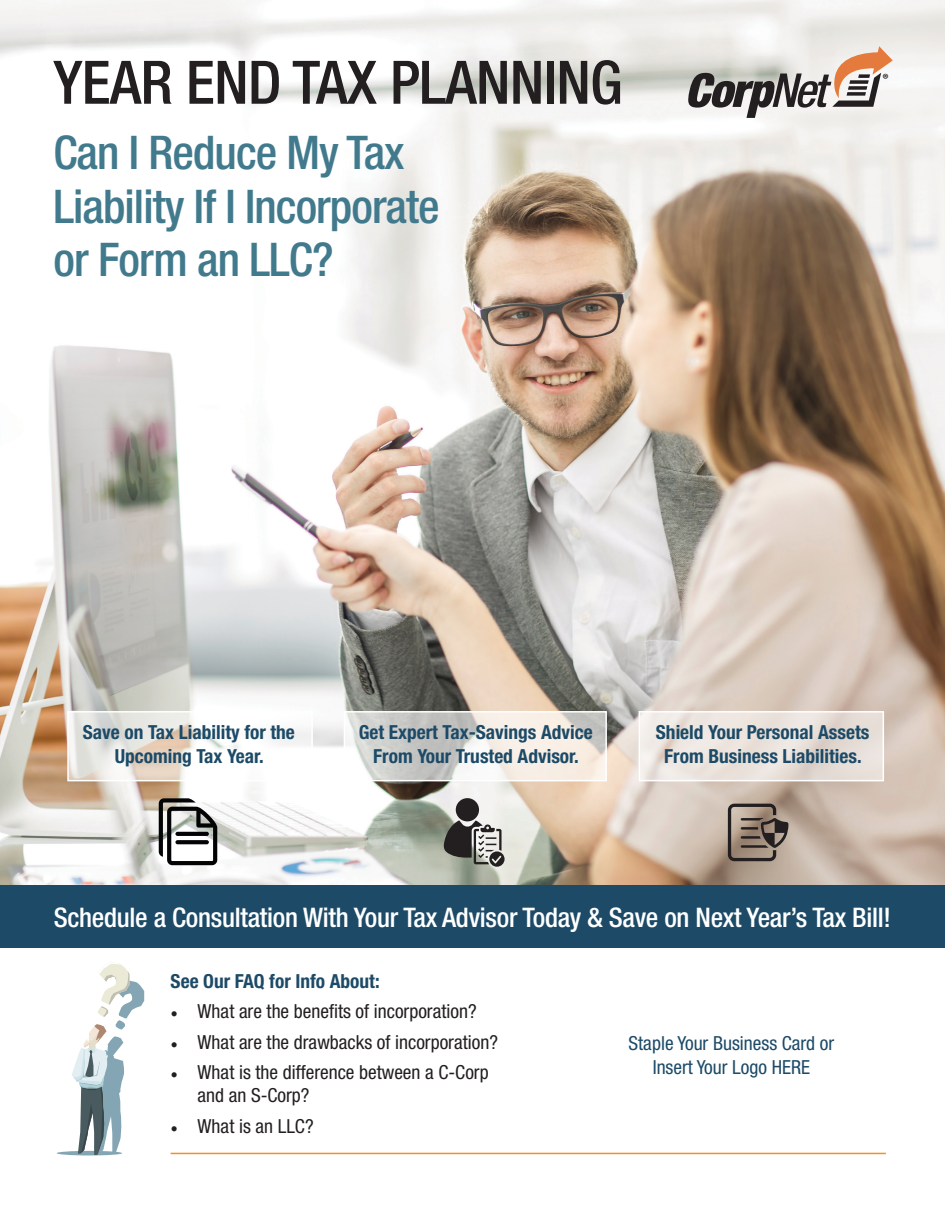
<style>
.page{position:relative;width:945px;height:1215px;background:#fff}
.page>*{position:absolute;margin:0;border:0;box-sizing:border-box;transform-origin:0 0}
.t1{font:500 condensed 60px "Helvetica Neue";letter-spacing:-.01em;color:#231f20}
.t2{font:500 condensed 46.5px/53.6px "Helvetica Neue";letter-spacing:-.02em;color:#427a8d}
.t3{font:500 condensed 27px "Helvetica Neue";letter-spacing:-.01em;color:#fff}
.t4{font:700 condensed 19.35px/23.5px "Helvetica Neue";color:#1c4a67;text-align:center}
.t5{font:condensed 19.35px/23.5px "Helvetica Neue";color:#231f20}
.t6{font:condensed 19.35px/23.5px "Helvetica Neue";color:#1c4a67;text-align:center}
.t7{font:700 15px "Helvetica";color:#010203}
.s1{font-family:"Minion Pro";font-stretch:normal}
</style>
<div class="page">
<img style="left:0;top:0;width:945px;height:885px">
<hr style="left:171px;top:1153px;width:715px;height:1px;background:#f29121">
<svg style="left:57px;top:962px;width:87px;height:193px"></svg>
<div style="left:0;top:885px;width:945px;height:63px;background:#1c4a67"></div>
<svg style="left:70px;top:714px;width:240px;height:64px"></svg>
<div style="left:67px;top:711px;width:246px;height:70px;border:2px solid #fff"></div>
<svg style="left:347px;top:714px;width:257px;height:64px;background:#e0ddd8"></svg>
<div style="left:344px;top:711px;width:263px;height:70px;border:2px solid #fff"></div>
<svg style="left:642px;top:714px;width:239px;height:64px;background:#e9e1db"></svg>
<div style="left:639px;top:711px;width:245px;height:70px;border:2px solid #fff"></div>
<svg style="left:159px;top:798px;width:58px;height:67px"></svg>
<svg style="left:728px;top:804px;width:60px;height:57px;background:#817267"></svg>
<div style="left:456px;top:798px;width:23px;height:23px;background:#231f20;border-radius:50%"></div>
<svg style="left:444px;top:820px;width:61px;height:47px;background:#7e7e7a"></svg>
<svg style="left:688px;top:46px;width:205px;height:72px"></svg>
<h1 class="t1" style="left:53px;top:47px;width:570px">YEAR END TAX PLANNING</h1>
<h2 class="t2" style="left:53px;top:125px;width:388px">Can I Reduce My Tax<br>Liability If I Incorporate or Form an LLC?</h2>
<p class="t7" style="left:882px;top:70px;width:8px">®</p>
<p class="t4" style="left:83px;top:720px;width:214px">Save on Tax Liability for the<br>Upcoming Tax Year.</p>
<p class="t4" style="left:359px;top:720px;width:236px">Get Expert Tax-Savings Advice<br>From Your Trusted Advisor.</p>
<p class="t4" style="left:656px;top:720px;width:215px">Shield Your Personal Assets<br>From Business Liabilities.</p>
<h3 class="t3" style="left:54px;top:902px;width:839px">Schedule a Consultation With Your Tax Advisor Today &amp; Save on Next Year’s Tax Bill!</h3>
<p class="t4" style="left:171px;top:969px;width:211px">See Our FAQ for Info About:</p>
<p class="t5" style="left:171px;top:999px;width:307px"><span class="s1">•</span> What are the benefits of incorporation?</p>
<p class="t5" style="left:171px;top:1030px;width:329px"><span class="s1">•</span> What are the drawbacks of incorporation?</p>
<p class="t5" style="left:198px;top:1060px;width:293px;text-indent:-27px"><span class="s1">•</span> What is the difference between a C-Corp and an S-Corp?</p>
<p class="t5" style="left:171px;top:1114px;width:145px"><span class="s1">•</span> What is an LLC?</p>
<p class="t6" style="left:629px;top:1031px;width:207px">Staple Your Business Card or<br>Insert Your Logo HERE</p>
</div>
